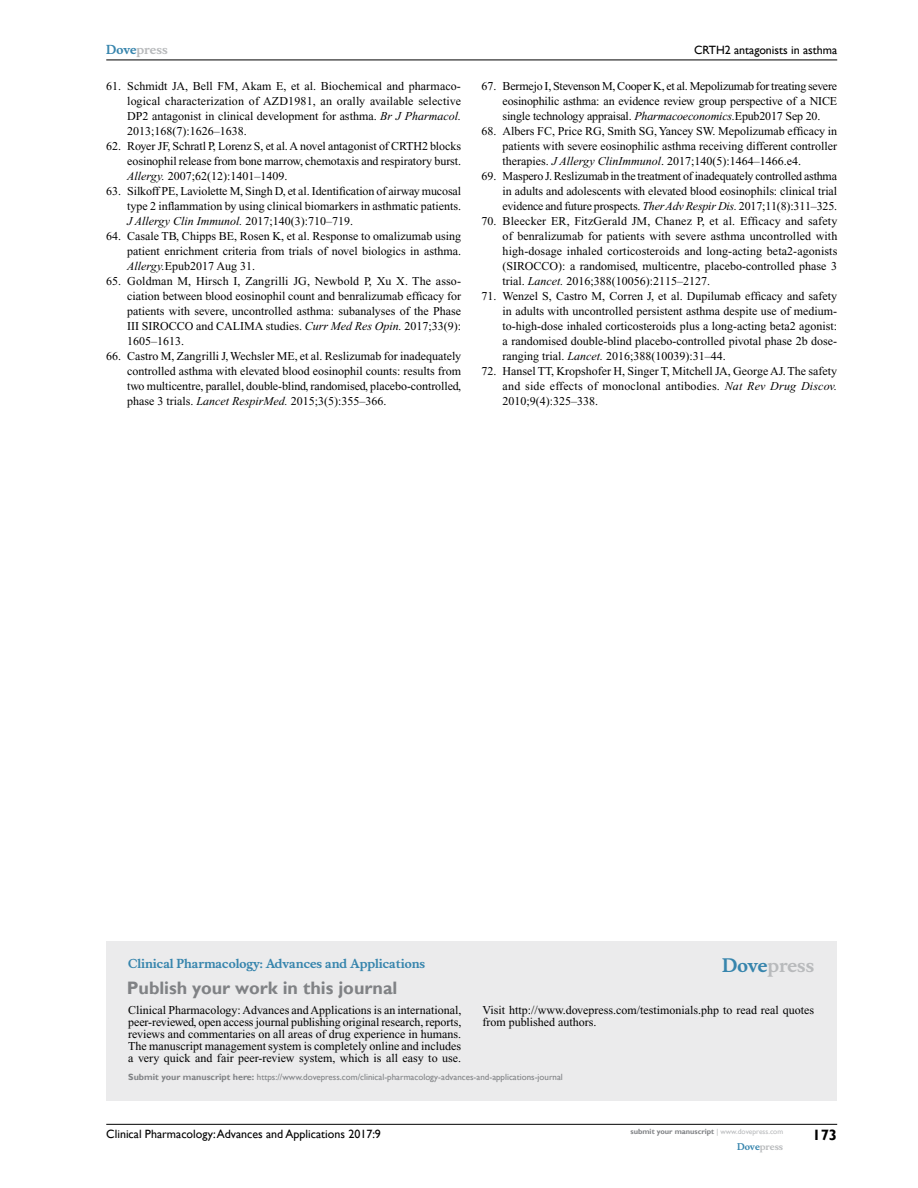
<style>
.page{position:relative;width:918px;height:1188px;background:#fff}
.page>*{position:absolute;margin:0;border:0;box-sizing:border-box;transform-origin:0 0}
.t1{font:700 18px "Gill Sans";color:#808285}
.t2{font:700 18px "Musee";color:#b8babc}
.t3{font:700 15px "Gill Sans";color:#000}
.t4{font:12px/15px "Times New Roman";color:#000;text-align:justify}
.t5{font:12px "Gill Sans";color:#000}
.t6{font:700 12px "Musee";color:#3785ad}
.t7{font:700 12px "Musee";color:#b8babc}
.t8{font:9px "Gill Sans";color:#808285}
.t9{font:700 9px "Musee";color:#b8babc}
.t10{font:700 7.5px "Gill Sans";color:#808285}
.s1{color:#3785ad}
.s2{font-style:italic}
.s3{font-weight:700}
.s4{font-weight:400;color:#b8babc}
</style>
<div class="page">
<div style="left:106px;top:941px;width:731px;height:159px;background:#ebebec"></div>
<hr style="left:106px;top:1124px;width:731px;height:1px;background:#000">
<hr style="left:106px;top:60px;width:731px;height:1px;background:#000">
<p class="t7" style="left:106px;top:43px;width:63px"><span class="s1">Dove</span>press</p>
<p class="t4" style="left:127px;top:79px;width:335px;text-indent:-21px">61. Schmidt JA, Bell FM, Akam E, et al. Biochemical and pharmaco&shy;logical characterization of AZD1981, an orally available selective DP2 antagonist in clinical development for asthma. <span class="s2">Br J Pharmacol.<br></span>2013;168(7):1626–1638.</p>
<p class="t4" style="left:127px;top:139px;width:335px;text-indent:-21px">62. Royer JF, Schratl P, Lorenz S, et al. A novel antagonist of CRTH2 blocks eosinophil release from bone marrow, chemotaxis and respiratory burst.<br><span class="s2">Allergy.</span> 2007;62(12):1401–1409.</p>
<p class="t4" style="left:127px;top:184px;width:335px;text-indent:-21px">63. Silkoff PE, Laviolette M, Singh D, et al. Identification of airway mucosal type 2 inflammation by using clinical biomarkers in asthmatic patients.<br><span class="s2">J Allergy Clin Immunol.</span> 2017;140(3):710–719.</p>
<p class="t4" style="left:127px;top:229px;width:335px;text-indent:-21px">64. Casale TB, Chipps BE, Rosen K, et al. Response to omalizumab using patient enrichment criteria from trials of novel biologics in asthma.<br><span class="s2">Allergy.</span>Epub2017 Aug 31.</p>
<p class="t4" style="left:127px;top:274px;width:335px;text-indent:-21px">65. Goldman M, Hirsch I, Zangrilli JG, Newbold P, Xu X. The asso&shy;ciation between blood eosinophil count and benralizumab efficacy for patients with severe, uncontrolled asthma: subanalyses of the Phase III SIROCCO and CALIMA studies. <span class="s2">Curr Med Res Opin.</span> 2017;33(9):<br>1605–1613.</p>
<p class="t4" style="left:127px;top:349px;width:335px;text-indent:-21px">66. Castro M, Zangrilli J, Wechsler ME, et al. Reslizumab for inadequately controlled asthma with elevated blood eosinophil counts: results from two multicentre, parallel, double-blind, randomised, placebo-controlled, phase 3 trials. <span class="s2">Lancet RespirMed.</span> 2015;3(5):355–366.</p>
<p class="t5" style="left:694px;top:43px;width:145px">CRTH2 antagonists in asthma</p>
<p class="t4" style="left:503px;top:79px;width:336px;text-indent:-21px">67. Bermejo I, Stevenson M, Cooper K, et al. Mepolizumab for treating severe eosinophilic asthma: an evidence review group perspective of a NICE single technology appraisal. <span class="s2">Pharmacoeconomics.</span>Epub2017 Sep 20.</p>
<p class="t4" style="left:503px;top:124px;width:336px;text-indent:-21px">68. Albers FC, Price RG, Smith SG, Yancey SW. Mepolizumab efficacy in patients with severe eosinophilic asthma receiving different controller therapies. <span class="s2">J Allergy ClinImmunol</span>. 2017;140(5):1464–1466.e4.</p>
<p class="t4" style="left:503px;top:169px;width:336px;text-indent:-21px">69. Maspero J. Reslizumab in the treatment of inadequately controlled asthma in adults and adolescents with elevated blood eosinophils: clinical trial evidence and future prospects. <span class="s2">Ther Adv Respir Dis.</span> 2017;11(8):311–325.</p>
<p class="t4" style="left:503px;top:214px;width:336px;text-indent:-21px">70. Bleecker ER, FitzGerald JM, Chanez P, et al. Efficacy and safety of benralizumab for patients with severe asthma uncontrolled with high-dosage inhaled corticosteroids and long-acting beta2-agonists (SIROCCO): a randomised, multicentre, placebo-controlled phase 3 trial. <span class="s2">Lancet.</span> 2016;388(10056):2115–2127.</p>
<p class="t4" style="left:503px;top:289px;width:336px;text-indent:-21px">71. Wenzel S, Castro M, Corren J, et al. Dupilumab efficacy and safety in adults with uncontrolled persistent asthma despite use of medium&shy;to-high-dose inhaled corticosteroids plus a long-acting beta2 agonist: a randomised double-blind placebo-controlled pivotal phase 2b dose&shy;ranging trial. <span class="s2">Lancet.</span> 2016;388(10039):31–44.</p>
<p class="t4" style="left:503px;top:364px;width:336px;text-indent:-21px">72. Hansel TT, Kropshofer H, Singer T, Mitchell JA, George AJ. The safety and side effects of monoclonal antibodies. <span class="s2">Nat Rev Drug Discov.<br></span>2010;9(4):325–338.</p>
<p class="t6" style="left:128px;top:956px;width:298px">Clinical Pharmacology: Advances and Applications</p>
<h1 class="t1" style="left:127px;top:977px;width:272px">Publish your work in this journal</h1>
<h1 class="t2" style="left:722px;top:955px;width:94px"><span class="s1">Dove</span>press</h1>
<p class="t4" style="left:128px;top:1004px;width:335px;line-height:12px">Clinical Pharmacology: Advances and Applications is an international, peer-reviewed, open access journal publishing original research, reports, reviews and commentaries on all areas of drug experience in humans.<br>The manuscript management system is completely online and includes a very quick and fair peer-review system, which is all easy to use.</p>
<p class="t4" style="left:482px;top:1004px;width:333px;line-height:12px">Visit http://www.dovepress.com/testimonials.php to read real quotes from published authors.</p>
<p class="t8" style="left:128px;top:1072px;width:436px"><span class="s3">Submit your manuscript here:</span> https://www.dovepress.com/clinical-pharmacology-advances-and-applications-journal</p>
<p class="t5" style="left:106px;top:1127px;width:276px">Clinical Pharmacology: Advances and Applications 2017:9</p>
<p class="t10" style="left:631px;top:1127px;width:154px">submit your manuscript <span class="s4">| www.dovepress.com</span></p>
<p class="t9" style="left:737px;top:1141px;width:48px"><span class="s1">Dove</span>press</p>
<p class="t3" style="left:812px;top:1126px;width:26px">173</p>
</div>
